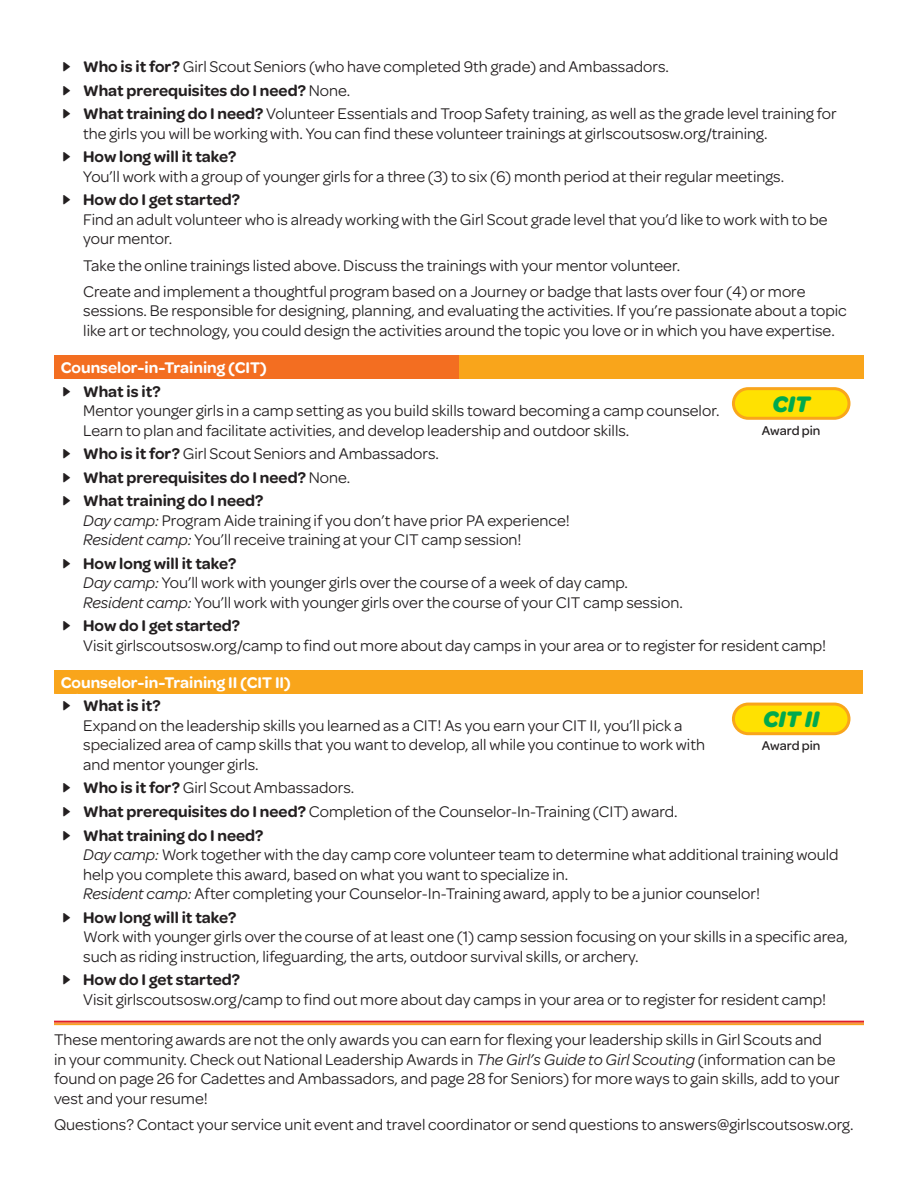
<style>
.page{position:relative;width:918px;height:1188px;background:#fff}
.page>*{position:absolute;margin:0;border:0;box-sizing:border-box;transform-origin:0 0}
.t1{font:italic 700 23.85px "Omnes Girl Scouts";color:#00a94e}
.t2{font:16.5px/19.5px "Omnes Girl Scouts";color:#231f20}
.t3{font:600 16.5px "Omnes Girl Scouts";color:#231f20}
.t4{font:600 16.5px "Omnes Girl Scouts";color:#fff}
.t5{font:500 13.5px "Omnes Girl Scouts";color:#231f20}
.s1{font-weight:600}
.s2{font-weight:400}
.s3{font-style:italic}
</style>
<div class="page">
<div style="left:55px;top:356px;width:404px;height:23px;background:#f36e21"></div>
<div style="left:459px;top:356px;width:404px;height:23px;background:#f9a51b"></div>
<div style="left:55px;top:670px;width:808px;height:24px;background:#f9a51b"></div>
<div style="left:733px;top:389px;width:116px;height:29px;background:#ffe101;border-radius:15px"></div>
<div style="left:732px;top:387px;width:119px;height:33px;border:3px solid #f9a51b;border-radius:15px"></div>
<div style="left:733px;top:704px;width:116px;height:30px;background:#ffe101;border-radius:15px"></div>
<div style="left:732px;top:703px;width:119px;height:32px;border:3px solid #f9a51b;border-radius:15px"></div>
<hr style="left:54px;top:1024px;width:810px;height:1px;background:#f9a51b">
<hr style="left:54px;top:1022px;width:810px;height:2px;background:#f36e21">
<hr style="left:54px;top:1021px;width:810px;height:1px;background:#de1d30">
<p class="t2" style="left:61px;top:56px;width:11px">•</p>
<p class="t2" style="left:83px;top:56px;width:587px"><span class="s1">Who is it for?</span> Girl Scout Seniors (who have completed 9th grade) and Ambassadors.</p>
<p class="t2" style="left:61px;top:80px;width:11px">•</p>
<p class="t3" style="left:83px;top:79px;width:269px">What prerequisites do I need? <span class="s2">None.</span></p>
<p class="t2" style="left:61px;top:103px;width:11px">•</p>
<p class="t2" style="left:83px;top:103px;width:755px"><span class="s1">What training do I need?</span> Volunteer Essentials and Troop Safety training, as well as the grade level training for the girls you will be working with. You can find these volunteer trainings at girlscoutsosw.org/training.</p>
<p class="t2" style="left:61px;top:146px;width:11px">•</p>
<p class="t3" style="left:83px;top:145px;width:155px">How long will it take?</p>
<p class="t2" style="left:83px;top:166px;width:702px">You’ll work with a group of younger girls for a three (3) to six (6) month period at their regular meetings.</p>
<p class="t2" style="left:61px;top:189px;width:11px">•</p>
<p class="t3" style="left:83px;top:188px;width:158px">How do I get started?</p>
<p class="t2" style="left:83px;top:209px;width:746px">Find an adult volunteer who is already working with the Girl Scout grade level that you’d like to work with to be your mentor.</p>
<p class="t2" style="left:83px;top:255px;width:598px">Take the online trainings listed above. Discuss the trainings with your mentor volunteer.</p>
<p class="t2" style="left:83px;top:281px;width:765px">Create and implement a thoughtful program based on a Journey or badge that lasts over four (4) or more sessions. Be responsible for designing, planning, and evaluating the activities. If you’re passionate about a topic like art or technology, you could design the activities around the topic you love or in which you have expertise.</p>
<p class="t4" style="left:61px;top:356px;width:208px">Counselor-in-Training (CIT)</p>
<p class="t2" style="left:61px;top:380px;width:11px">•</p>
<p class="t3" style="left:83px;top:379px;width:79px">What is it?</p>
<p class="t2" style="left:83px;top:400px;width:638px">Mentor younger girls in a camp setting as you build skills toward becoming a camp counselor.<br>Learn to plan and facilitate activities, and develop leadership and outdoor skills.</p>
<p class="t2" style="left:61px;top:443px;width:11px">•</p>
<p class="t2" style="left:83px;top:443px;width:357px"><span class="s1">Who is it for?</span> Girl Scout Seniors and Ambassadors.</p>
<p class="t2" style="left:61px;top:467px;width:11px">•</p>
<p class="t3" style="left:83px;top:465px;width:269px">What prerequisites do I need? <span class="s2">None.</span></p>
<p class="t2" style="left:61px;top:490px;width:11px">•</p>
<p class="t3" style="left:83px;top:489px;width:182px">What training do I need?</p>
<p class="t2" style="left:83px;top:510px;width:488px"><span class="s3">Day camp:</span> Program Aide training if you don’t have prior PA experience!<br><span class="s3">Resident camp:</span> You’ll receive training at your CIT camp session!</p>
<p class="t2" style="left:61px;top:553px;width:11px">•</p>
<p class="t3" style="left:83px;top:552px;width:155px">How long will it take?</p>
<p class="t2" style="left:83px;top:572px;width:601px"><span class="s3">Day camp:</span> You’ll work with younger girls over the course of a week of day camp.<br><span class="s3">Resident camp:</span> You’ll work with younger girls over the course of your CIT camp session.</p>
<p class="t2" style="left:61px;top:615px;width:11px">•</p>
<p class="t3" style="left:83px;top:614px;width:158px">How do I get started?</p>
<p class="t2" style="left:83px;top:635px;width:745px">Visit girlscoutsosw.org/camp to find out more about day camps in your area or to register for resident camp!</p>
<p class="t4" style="left:61px;top:671px;width:232px">Counselor-in-Training II (CIT II)</p>
<p class="t2" style="left:61px;top:695px;width:11px">•</p>
<p class="t3" style="left:83px;top:694px;width:79px">What is it?</p>
<p class="t2" style="left:83px;top:715px;width:623px">Expand on the leadership skills you learned as a CIT! As you earn your CIT II, you’ll pick a specialized area of camp skills that you want to develop, all while you continue to work with and mentor younger girls.</p>
<p class="t2" style="left:61px;top:777px;width:11px">•</p>
<p class="t2" style="left:83px;top:777px;width:273px"><span class="s1">Who is it for?</span> Girl Scout Ambassadors.</p>
<p class="t2" style="left:61px;top:801px;width:11px">•</p>
<p class="t2" style="left:83px;top:801px;width:596px"><span class="s1">What prerequisites do I need?</span> Completion of the Counselor-In-Training (CIT) award.</p>
<p class="t2" style="left:61px;top:824px;width:11px">•</p>
<p class="t3" style="left:83px;top:823px;width:182px">What training do I need?</p>
<p class="t2" style="left:83px;top:844px;width:757px"><span class="s3">Day camp:</span> Work together with the day camp core volunteer team to determine what additional training would help you complete this award, based on what you want to specialize in.<br><span class="s3">Resident camp:</span> After completing your Counselor-In-Training award, apply to be a junior counselor!</p>
<p class="t2" style="left:61px;top:906px;width:11px">•</p>
<p class="t3" style="left:83px;top:905px;width:155px">How long will it take?</p>
<p class="t2" style="left:83px;top:926px;width:766px">Work with younger girls over the course of at least one (1) camp session focusing on your skills in a specific area, such as riding instruction, lifeguarding, the arts, outdoor survival skills, or archery.</p>
<p class="t2" style="left:61px;top:969px;width:11px">•</p>
<p class="t3" style="left:83px;top:968px;width:158px">How do I get started?</p>
<p class="t2" style="left:83px;top:989px;width:745px">Visit girlscoutsosw.org/camp to find out more about day camps in your area or to register for resident camp!</p>
<p class="t2" style="left:54px;top:1029px;width:787px">These mentoring awards are not the only awards you can earn for flexing your leadership skills in Girl Scouts and<br>in your community. Check out National Leadership Awards in <span class="s3">The Girl’s Guide to Girl Scouting</span> (information can be found on page 26 for Cadettes and Ambassadors, and page 28 for Seniors) for more ways to gain skills, add to your vest and your resume!</p>
<p class="t2" style="left:54px;top:1114px;width:801px">Questions? Contact your service unit event and travel coordinator or send questions to answers@girlscoutsosw.org.</p>
<p class="t1" style="left:772px;top:386px;width:39px">CIT</p>
<p class="t5" style="left:762px;top:421px;width:60px">Award pin</p>
<p class="t1" style="left:763px;top:702px;width:58px">CIT II</p>
<p class="t5" style="left:762px;top:736px;width:60px">Award pin</p>
</div>
